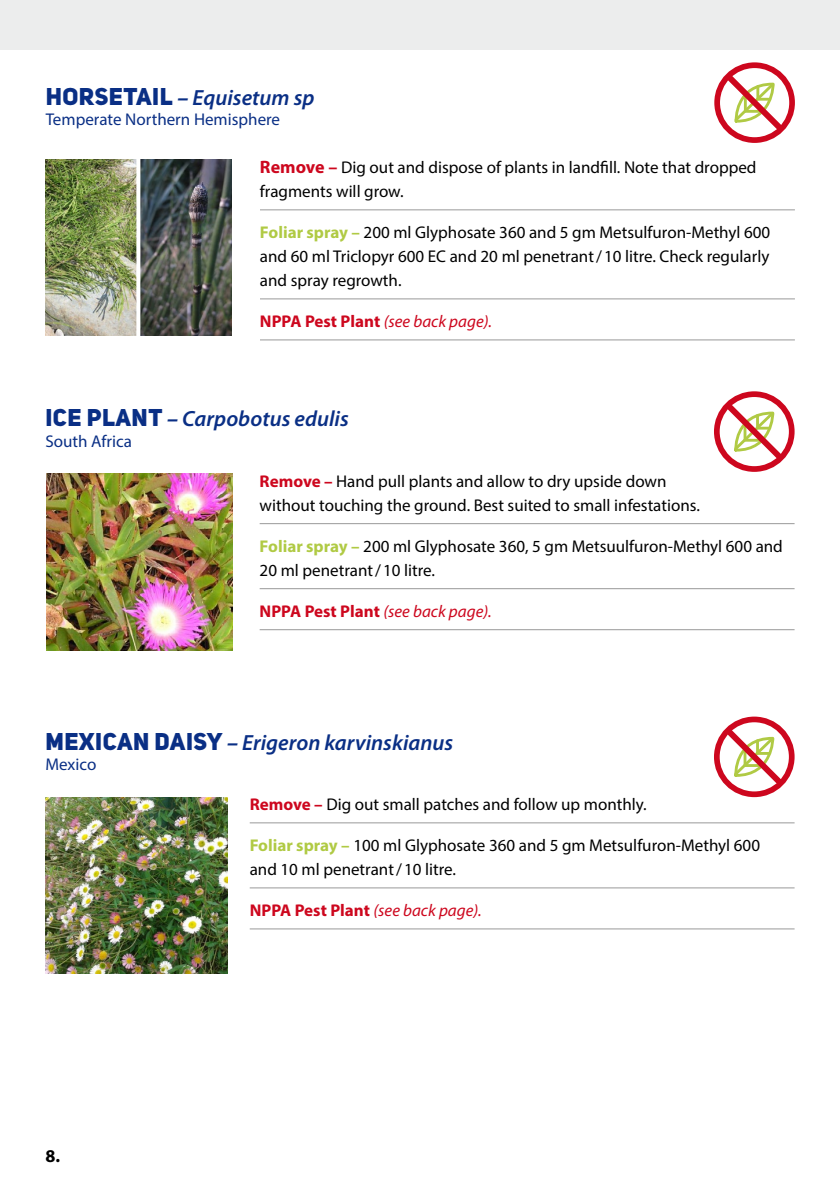
<style>
.page{position:relative;width:840px;height:1191px;background:#fff}
.page>*{position:absolute;margin:0;border:0;box-sizing:border-box;transform-origin:0 0}
.t1{font:italic 600 22px "Myriad Pro";color:#0a2f85}
.t2{font:700 18px "Myriad Pro";color:#000}
.t3{font:17px/24px "Myriad Pro";color:#000}
.t4{font:italic 17px "Myriad Pro";color:#cd071e}
.t5{font:17px "Myriad Pro";color:#0a2f85}
.s1{font-family:"Uni Sans Heavy CAPS";font-weight:400;font-style:normal;font-size:24px}
.s2{font-weight:700}
.s3{font-weight:700;font-size:18px;color:#cd071e}
.s4{font-weight:700;color:#b0ca44}
.s5{font-weight:700;font-style:normal}
.s6{font-weight:700;color:#cd071e}
</style>
<div class="page">
<div style="left:0;top:0;width:839px;height:50px;background:#eceded"></div>
<img style="left:45px;top:797px;width:182px;height:176px">
<hr style="left:249px;top:822px;width:545px;height:1px;background:#999">
<hr style="left:249px;top:887px;width:545px;height:1px;background:#999">
<hr style="left:249px;top:928px;width:545px;height:1px;background:#999">
<div style="left:713px;top:716px;width:81px;height:81px;border:6px solid #cd071e;border-radius:50%"></div>
<svg style="left:720px;top:724px;width:66px;height:66px"></svg>
<img style="left:46px;top:474px;width:186px;height:176px">
<hr style="left:259px;top:523px;width:535px;height:1px;background:#999">
<hr style="left:259px;top:588px;width:535px;height:1px;background:#999">
<hr style="left:259px;top:629px;width:535px;height:1px;background:#999">
<div style="left:713px;top:391px;width:81px;height:81px;border:6px solid #cd071e;border-radius:50%"></div>
<svg style="left:720px;top:398px;width:66px;height:66px"></svg>
<img style="left:140px;top:159px;width:91px;height:177px">
<img style="left:45px;top:159px;width:91px;height:177px">
<svg style="left:136px;top:159px;width:1px;height:177px"></svg>
<hr style="left:260px;top:209px;width:534px;height:1px;background:#999">
<hr style="left:260px;top:298px;width:534px;height:1px;background:#999">
<hr style="left:260px;top:339px;width:534px;height:1px;background:#999">
<div style="left:714px;top:62px;width:80px;height:81px;border:6px solid #cd071e;border-radius:50%"></div>
<svg style="left:721px;top:70px;width:66px;height:66px"></svg>
<p class="t1" style="left:46px;top:83px;width:270px"><span class="s1">HORSETAIL</span> <span class="s2">–</span> Equisetum sp</p>
<p class="t5" style="left:46px;top:108px;width:236px">Temperate Northern Hemisphere</p>
<p class="t3" style="left:260px;top:155px;width:497px"><span class="s3">Remove –</span> Dig out and dispose of plants in landfill. Note that dropped fragments will grow.</p>
<p class="t3" style="left:260px;top:220px;width:511px;text-align:justify"><span class="s4">Foliar spray –</span> 200 ml Glyphosate 360 and 5 gm Metsulfuron-Methyl 600 and 60 ml Triclopyr 600 EC and 20 ml penetrant/10 litre. Check regularly and spray regrowth.</p>
<p class="t4" style="left:260px;top:311px;width:233px"><span class="s5">NPPA Pest Plant</span> (see back page).</p>
<p class="t1" style="left:45px;top:405px;width:305px"><span class="s1">ICE PLANT</span> <span class="s2">–</span> Carpobotus edulis</p>
<p class="t5" style="left:45px;top:430px;width:88px">South Africa</p>
<p class="t3" style="left:259px;top:469px;width:441px"><span class="s6">Remove –</span> Hand pull plants and allow to dry upside down without touching the ground. Best suited to small infestations.</p>
<p class="t3" style="left:259px;top:534px;width:524px"><span class="s4">Foliar spray –</span> 200 ml Glyphosate 360, 5 gm Metsuulfuron-Methyl 600 and<br>20 ml penetrant/10 litre.</p>
<p class="t4" style="left:259px;top:600px;width:233px"><span class="s5">NPPA Pest Plant</span> (see back page).</p>
<p class="t1" style="left:45px;top:728px;width:409px"><span class="s1">MEXICAN DAISY</span> <span class="s2">–</span> Erigeron karvinskianus</p>
<p class="t5" style="left:45px;top:753px;width:52px">Mexico</p>
<p class="t3" style="left:249px;top:792px;width:398px"><span class="s6">Remove –</span> Dig out small patches and follow up monthly.</p>
<p class="t3" style="left:249px;top:833px;width:511px"><span class="s4">Foliar spray –</span> 100 ml Glyphosate 360 and 5 gm Metsulfuron-Methyl 600 and 10 ml penetrant/10 litre.</p>
<p class="t4" style="left:249px;top:899px;width:233px"><span class="s5">NPPA Pest Plant</span> (see back page).</p>
<p class="t2" style="left:45px;top:1144px;width:16px">8.</p>
</div>
